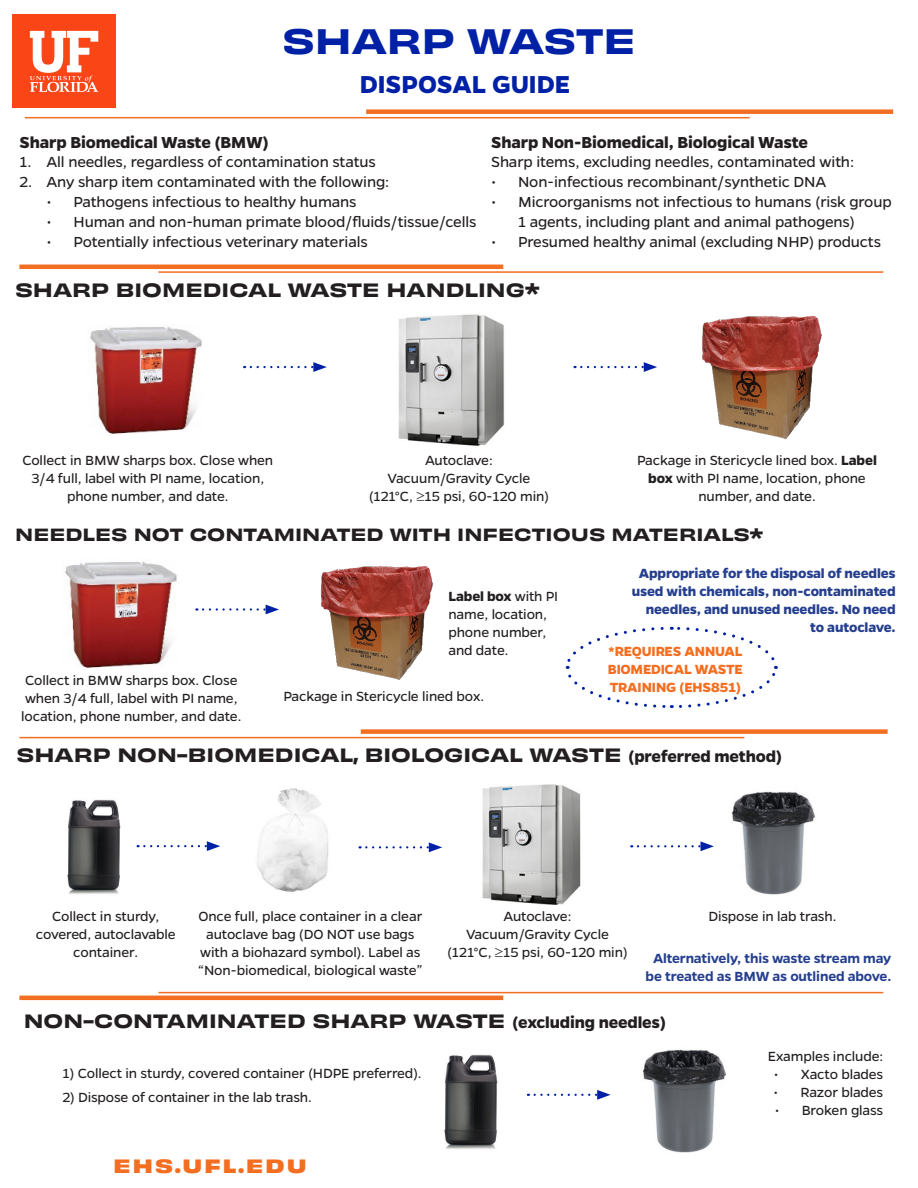
<style>
.page{position:relative;width:918px;height:1188px;background:#fff}
.page>*{position:absolute;margin:0;border:0;box-sizing:border-box;transform-origin:0 0}
.t1{font:33px "Obviously Wide Semi";color:#0021a5}
.t2{font:700 27.75px "Gentona";letter-spacing:-.005em;color:#0021a5}
.t3{font:18px "Obviously Wide Semi";color:#231f20}
.t4{font:700 18px "Gentona";letter-spacing:-.01em;color:#231f20}
.t5{font:700 expanded 18px "Obviously";letter-spacing:.12em;color:#f36e21}
.t6{font:16.5px/19.8px "Gentona";letter-spacing:-.01em;color:#231f20;text-align:center}
.t7{font:16.5px "Obviously Wide Semi";color:#231f20}
.t8{font:15px/18px "Gentona";letter-spacing:-.01em;color:#231f20;text-align:center}
.t9{font:700 15px/18px "Gentona";letter-spacing:-.01em;color:#253f8e;text-align:right}
.t10{font:600 15px/18px "Gentona";letter-spacing:-.01em;color:#253f8e;text-align:center}
.t11{font:700 15px/18px "Gentona";letter-spacing:-.01em;color:#f36e21}
.s1{font-weight:700}
.s2{font-family:"Gentona";font-weight:700}
</style>
<div class="page">
<img style="left:398px;top:314px;width:107px;height:133px">
<svg style="left:251px;top:362px;width:76px;height:10px"></svg>
<svg style="left:575px;top:362px;width:82px;height:10px"></svg>
<div style="left:12px;top:15px;width:104px;height:93px;background:#fa4616"></div>
<svg style="left:30px;top:31px;width:68px;height:61px"></svg>
<img style="left:702px;top:316px;width:120px;height:123px">
<hr style="left:19px;top:265px;width:484px;height:4px;background:#f36e21">
<hr style="left:158px;top:271px;width:725px;height:2px;background:#f36e21">
<div style="left:361px;top:729px;width:527px;height:5px;background:#f36e21"></div>
<hr style="left:19px;top:737px;width:725px;height:1px;background:#f36e21">
<img style="left:90px;top:326px;width:112px;height:108px">
<img style="left:67px;top:799px;width:54px;height:95px">
<img style="left:257px;top:788px;width:72px;height:104px">
<img style="left:482px;top:784px;width:99px;height:121px">
<img style="left:731px;top:791px;width:85px;height:104px">
<svg style="left:138px;top:841px;width:82px;height:10px"></svg>
<svg style="left:360px;top:842px;width:82px;height:10px"></svg>
<svg style="left:638px;top:841px;width:76px;height:10px"></svg>
<img style="left:65px;top:561px;width:112px;height:107px">
<svg style="left:203px;top:605px;width:76px;height:9px"></svg>
<img style="left:320px;top:566px;width:113px;height:114px">
<img style="left:444px;top:1054px;width:54px;height:95px">
<svg style="left:535px;top:1090px;width:76px;height:10px"></svg>
<img style="left:642px;top:1049px;width:85px;height:104px">
<hr style="left:19px;top:996px;width:484px;height:4px;background:#f36e21">
<hr style="left:158px;top:992px;width:725px;height:1px;background:#f36e21">
<svg style="left:565px;top:626px;width:213px;height:83px"></svg>
<div style="left:366px;top:109px;width:527px;height:5px;background:#f36e21"></div>
<hr style="left:25px;top:117px;width:725px;height:1px;background:#f36e21">
<p class="t1" style="left:282px;top:14px;width:355px">SHARP WASTE</p>
<p class="t2" style="left:360px;top:68px;width:212px">DISPOSAL GUIDE</p>
<p class="t4" style="left:491px;top:132px;width:318px">Sharp Non-Biomedical, Biological Waste</p>
<p class="t6" style="left:491px;top:152px;width:365px">Sharp items, excluding needles, contaminated with:</p>
<p class="t6" style="left:491px;top:172px;width:337px">• Non-infectious recombinant/synthetic DNA</p>
<p class="t6" style="left:491px;top:192px;width:402px">• Microorganisms not infectious to humans (risk group<br>1 agents, including plant and animal pathogens)</p>
<p class="t6" style="left:491px;top:231px;width:391px">• Presumed healthy animal (excluding NHP) products</p>
<p class="t3" style="left:15px;top:276px;width:526px">SHARP BIOMEDICAL WASTE HANDLING*</p>
<p class="t4" style="left:20px;top:132px;width:251px">Sharp Biomedical Waste (BMW)</p>
<p class="t6" style="left:20px;top:152px;width:358px">1. All needles, regardless of contamination status</p>
<p class="t6" style="left:20px;top:172px;width:371px">2. Any sharp item contaminated with the following:</p>
<p class="t6" style="left:47px;top:192px;width:311px">• Pathogens infectious to healthy humans</p>
<p class="t6" style="left:47px;top:212px;width:432px">• Human and non-human primate blood/fluids/tissue/cells</p>
<p class="t6" style="left:47px;top:231px;width:323px">• Potentially infectious veterinary materials</p>
<p class="t8" style="left:22px;top:451px;width:252px">Collect in BMW sharps box. Close when<br>3/4 full, label with PI name, location, phone number, and date.</p>
<p class="t8" style="left:425px;top:451px;width:69px">Autoclave:</p>
<p class="t8" style="left:388px;top:469px;width:144px">Vacuum/Gravity Cycle</p>
<p class="t8" style="left:369px;top:487px;width:182px">(121°C, ≥15 psi, 60-120 min)</p>
<p class="t8" style="left:637px;top:451px;width:241px">Package in Stericycle lined box. <span class="s1">Label box</span> with PI name, location, phone number, and date.</p>
<p class="t7" style="left:15px;top:521px;width:750px">NEEDLES NOT CONTAMINATED WITH INFECTIOUS MATERIALS*</p>
<p class="t8" style="left:21px;top:671px;width:222px;text-align:left">Collect in BMW sharps box. Close when 3/4 full, label with PI name, location, phone number, and date.</p>
<p class="t8" style="left:448px;top:587px;width:111px;text-align:left"><span class="s1">Label box</span> with PI name, location, phone number, and date.</p>
<p class="t8" style="left:283px;top:687px;width:202px">Package in Stericycle lined box.</p>
<p class="t9" style="left:632px;top:564px;width:265px">Appropriate for the disposal of needles used with chemicals, non-contaminated needles, and unused needles. No need to autoclave.</p>
<p class="t11" style="left:608px;top:642px;width:136px">*REQUIRES ANNUAL</p>
<p class="t11" style="left:608px;top:660px;width:136px">BIOMEDICAL WASTE<br>TRAINING (EHS851)</p>
<p class="t3" style="left:17px;top:740px;width:767px">SHARP NON-BIOMEDICAL, BIOLOGICAL WASTE <span class="s2">(preferred method)</span></p>
<p class="t8" style="left:52px;top:908px;width:109px">Collect in sturdy,</p>
<p class="t8" style="left:36px;top:926px;width:141px">covered, autoclavable</p>
<p class="t8" style="left:73px;top:944px;width:67px">container.</p>
<p class="t8" style="left:198px;top:908px;width:226px">Once full, place container in a clear autoclave bag (DO NOT use bags with a biohazard symbol). Label as “Non-biomedical, biological waste”</p>
<p class="t8" style="left:504px;top:908px;width:69px">Autoclave:</p>
<p class="t8" style="left:466px;top:926px;width:144px">Vacuum/Gravity Cycle</p>
<p class="t8" style="left:447px;top:944px;width:182px">(121°C, ≥15 psi, 60-120 min)</p>
<p class="t8" style="left:709px;top:908px;width:129px">Dispose in lab trash.</p>
<p class="t10" style="left:646px;top:949px;width:247px">Alternatively, this waste stream may be treated as BMW as outlined above.</p>
<p class="t3" style="left:24px;top:1006px;width:644px">NON-CONTAMINATED SHARP WASTE <span class="s2">(excluding needles)</span></p>
<p class="t8" style="left:62px;top:1064px;width:361px">1) Collect in sturdy, covered container (HDPE preferred).</p>
<p class="t8" style="left:62px;top:1088px;width:251px">2) Dispose of container in the lab trash.</p>
<p class="t5" style="left:113px;top:1151px;width:195px">EHS.UFL.EDU</p>
<p class="t8" style="left:768px;top:1047px;width:117px">Examples include:</p>
<p class="t8" style="left:774px;top:1065px;width:111px">• Xacto blades</p>
<p class="t8" style="left:774px;top:1083px;width:111px">• Razor blades</p>
<p class="t8" style="left:775px;top:1101px;width:110px">• Broken glass</p>
</div>
